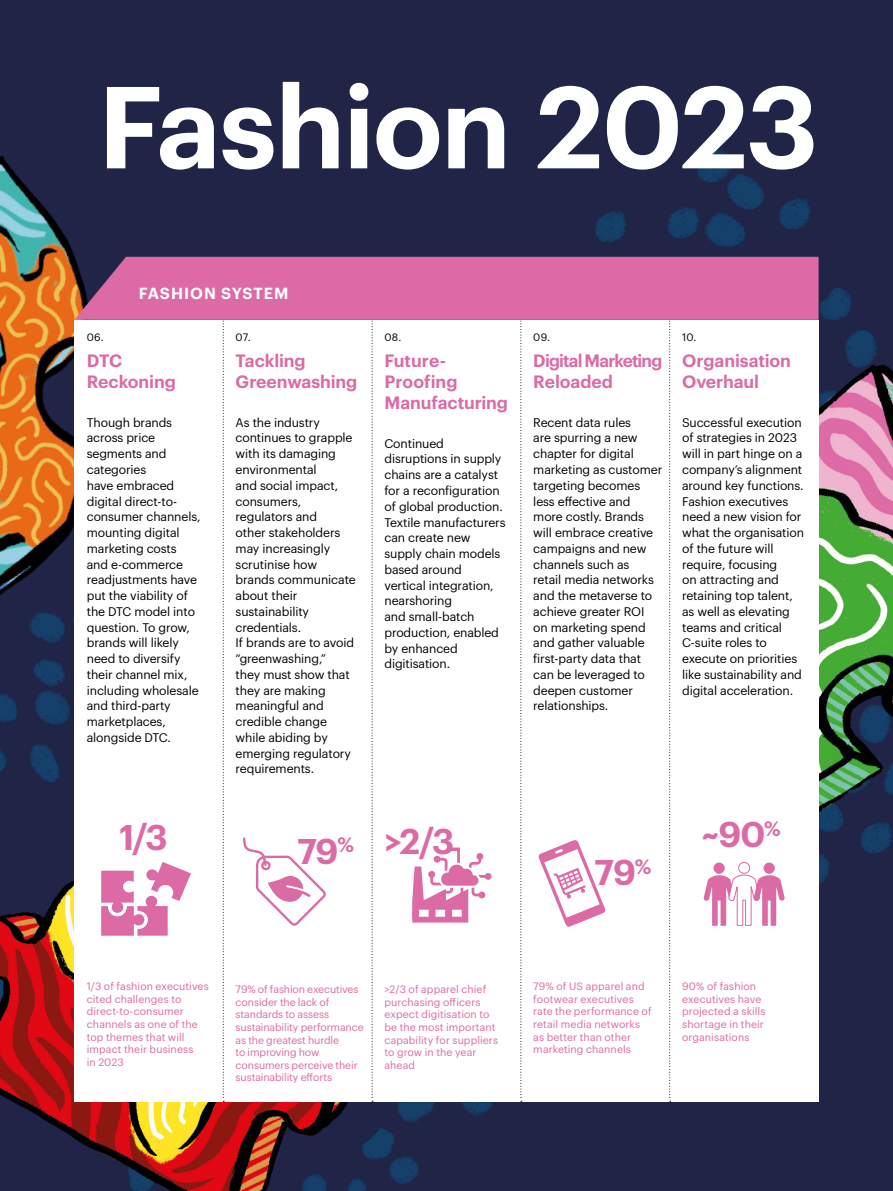
<style>
.page{position:relative;width:893px;height:1191px;background:#202548}
.page>*{position:absolute;margin:0;border:0;box-sizing:border-box;transform-origin:0 0}
.t1{font:600 113.75px "Graphik";letter-spacing:-.015em;color:#fff}
.t2{font:600 35px "Graphik";color:#db6aa5}
.t3{font:600 17.5px/21px "Graphik";letter-spacing:-.005em;color:#db6aa5}
.t4{font:600 17.5px/21px "Graphik";letter-spacing:-.045em;color:#db6aa5}
.t5{font:600 15.75px "Graphik";letter-spacing:.055em;color:#fff}
.t6{font:12.25px/15.8px "Graphik";letter-spacing:-.01em;color:#000}
.t7{font:10.5px/12.6px "Graphik";letter-spacing:.005em;color:#db6aa5}
.t8{font:10.5px "Graphik";letter-spacing:.02em;color:#000}
</style>
<div class="page">
<img style="left:0;top:149px;width:892px;height:1042px">
<img style="left:0;top:149px;width:170px;height:456px">
<img style="left:0;top:804px;width:362px;height:387px">
<img style="left:819px;top:364px;width:74px;height:476px">
<div style="left:74px;top:320px;width:745px;height:781px;background:#fff"></div>
<svg style="left:223px;top:320px;width:1px;height:781px"></svg>
<svg style="left:520px;top:320px;width:2px;height:781px"></svg>
<svg style="left:669px;top:320px;width:2px;height:781px"></svg>
<div style="left:74px;top:257px;width:745px;height:63px;background:#db6aa5"></div>
<svg style="left:101px;top:862px;width:90px;height:73px"></svg>
<svg style="left:243px;top:837px;width:83px;height:89px"></svg>
<svg style="left:372px;top:315px;width:128px;height:786px"></svg>
<svg style="left:538px;top:840px;width:68px;height:87px"></svg>
<div style="left:713px;top:862px;width:12px;height:11px;background:#db6aa5;border-radius:50%"></div>
<div style="left:738px;top:862px;width:12px;height:11px;border:1px solid #db6aa5;border-radius:50%"></div>
<svg style="left:703px;top:873px;width:82px;height:53px"></svg>
<div style="left:763px;top:862px;width:12px;height:11px;background:#db6aa5;border-radius:50%"></div>
<svg style="left:448px;top:847px;width:12px;height:4px"></svg>
<h1 class="t1" style="left:98px;top:40px;width:722px">Fashion 2023</h1>
<p class="t5" style="left:139px;top:281px;width:151px">FASHION SYSTEM</p>
<p class="t8" style="left:87px;top:329px;width:19px">06.</p>
<h3 class="t3" style="left:87px;top:348px;width:91px">DTC<br>Reckoning</h3>
<p class="t6" style="left:87px;top:413px;width:115px">Though brands across price segments and categories<br>have embraced digital direct-to&shy;consumer channels, mounting digital marketing costs and e-commerce readjustments have put the viability of the DTC model into question. To grow, brands will likely need to diversify their channel mix, including wholesale and third-party marketplaces, alongside DTC.</p>
<p class="t8" style="left:236px;top:329px;width:16px">07.</p>
<h3 class="t3" style="left:236px;top:348px;width:123px">Tackling<br>Greenwashing</h3>
<p class="t6" style="left:236px;top:413px;width:122px">As the industry continues to grapple with its damaging environmental<br>and social impact, consumers, regulators and<br>other stakeholders may increasingly scrutinise how brands communicate about their sustainability credentials.<br>If brands are to avoid “greenwashing,”<br>they must show that they are making meaningful and credible change while abiding by emerging regulatory requirements.</p>
<p class="t8" style="left:384px;top:329px;width:18px">08.</p>
<h3 class="t3" style="left:384px;top:348px;width:125px">Future-<br>Proofing<br>Manufacturing</h3>
<p class="t6" style="left:384px;top:434px;width:123px">Continued disruptions in supply chains are a catalyst for a reconfiguration of global production.<br>Textile manufacturers can create new supply chain models based around vertical integration, nearshoring<br>and small-batch production, enabled by enhanced digitisation.</p>
<p class="t8" style="left:533px;top:329px;width:18px">09.</p>
<h3 class="t4" style="left:533px;top:348px;width:130px">Digital Marketing<br>Reloaded</h3>
<p class="t6" style="left:533px;top:413px;width:130px">Recent data rules<br>are spurring a new chapter for digital marketing as customer targeting becomes less effective and more costly. Brands will embrace creative campaigns and new channels such as<br>retail media networks and the metaverse to achieve greater ROI<br>on marketing spend and gather valuable first-party data that can be leveraged to deepen customer relationships.</p>
<p class="t8" style="left:682px;top:329px;width:16px">10.</p>
<h3 class="t3" style="left:682px;top:348px;width:110px">Organisation<br>Overhaul</h3>
<p class="t6" style="left:682px;top:413px;width:123px">Successful execution of strategies in 2023 will in part hinge on a company’s alignment around key functions.<br>Fashion executives need a new vision for what the organisation of the future will require, focusing<br>on attracting and retaining top talent, as well as elevating teams and critical<br>C-suite roles to execute on priorities like sustainability and digital acceleration.</p>
<h2 class="t2" style="left:119px;top:810px;width:50px">1/3</h2>
<h2 class="t2" style="left:702px;top:808px;width:80px">~90<sup>%</sup></h2>
<h2 class="t2" style="left:384px;top:814px;width:71px">&gt;2/3</h2>
<h2 class="t2" style="left:298px;top:824px;width:58px">79<sup>%</sup></h2>
<h2 class="t2" style="left:595px;top:845px;width:58px">79<sup>%</sup></h2>
<p class="t7" style="left:87px;top:979px;width:124px">1/3 of fashion executives cited challenges to direct-to-consumer channels as one of the top themes that will impact their business<br>in 2023</p>
<p class="t7" style="left:682px;top:979px;width:85px">90% of fashion executives have projected a skills shortage in their organisations</p>
<p class="t7" style="left:533px;top:979px;width:120px">79% of US apparel and footwear executives rate the performance of retail media networks as better than other marketing channels</p>
<p class="t7" style="left:236px;top:982px;width:130px">79% of fashion executives consider the lack of standards to assess sustainability performance as the greatest hurdle<br>to improving how consumers perceive their sustainability efforts</p>
<p class="t7" style="left:384px;top:982px;width:115px">&gt;2/3 of apparel chief purchasing officers expect digitisation to be the most important capability for suppliers to grow in the year ahead</p>
</div>
